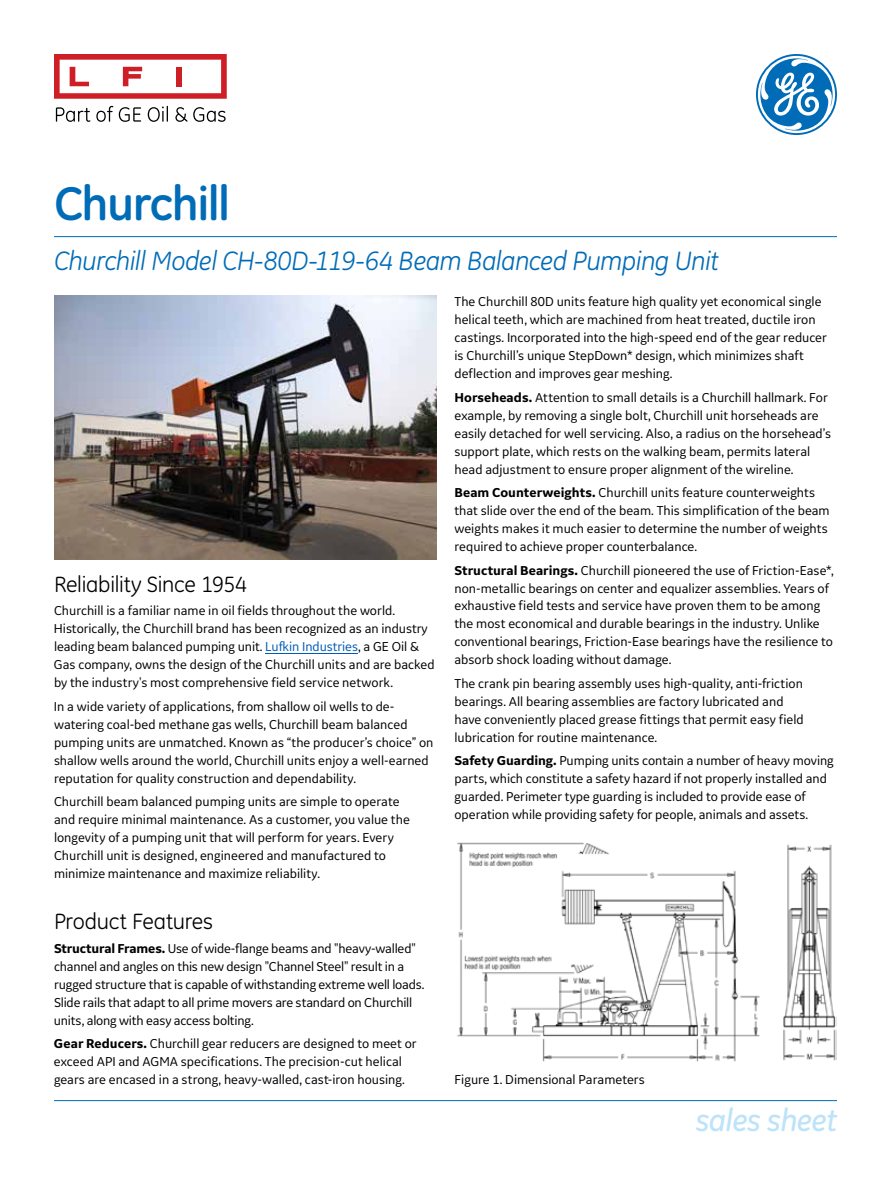
<style>
.page{position:relative;width:891px;height:1188px;background:#fff}
.page>*{position:absolute;margin:0;border:0;box-sizing:border-box;transform-origin:0 0}
.t1{font:700 48px "GE Inspira";letter-spacing:-.03em;color:#006cb7}
.t2{font:italic 500 31.5px "GE Inspira";letter-spacing:-.025em;color:#bce3f9}
.t3{font:italic 27px "GE Inspira";letter-spacing:-.025em;color:#006cb7}
.t4{font:22.5px "GE Inspira";letter-spacing:-.01em;color:#000}
.t5{font:13.5px/18px "GE Inspira Sans";letter-spacing:-.005em;color:#000}
.s1{color:#005cb9}
.s2{font-weight:700}
</style>
<div class="page">
<hr style="left:54px;top:236px;width:783px;height:1px;background:#006cb7">
<hr style="left:54px;top:1100px;width:783px;height:1px;background:#006cb7">
<svg style="left:756px;top:54px;width:81px;height:81px"></svg>
<svg style="left:56px;top:107px;width:34px;height:15px"></svg>
<svg style="left:96px;top:106px;width:17px;height:16px"></svg>
<svg style="left:119px;top:107px;width:22px;height:15px"></svg>
<svg style="left:148px;top:106px;width:20px;height:16px"></svg>
<svg style="left:175px;top:107px;width:51px;height:15px"></svg>
<svg style="left:54px;top:54px;width:173px;height:45px"></svg>
<div style="left:176px;top:67px;width:6px;height:19px;background:#cf1f26"></div>
<img style="left:54px;top:296px;width:382px;height:263px">
<img style="left:457px;top:842px;width:303px;height:220px">
<img style="left:783px;top:844px;width:54px;height:217px">
<hr style="left:265px;top:654px;width:93px;height:1px;background:#005cb9">
<h1 class="t1" style="left:54px;top:173px;width:178px">Churchill</h1>
<h2 class="t3" style="left:54px;top:245px;width:666px">Churchill Model CH-80D-119-64 Beam Balanced Pumping Unit</h2>
<p class="t4" style="left:54px;top:571px;width:194px">Reliability Since 1954</p>
<p class="t5" style="left:54px;top:602px;width:382px">Churchill is a familiar name in oil fields throughout the world.<br>Historically, the Churchill brand has been recognized as an industry leading beam balanced pumping unit. <span class="s1">Lufkin Industries</span>, a GE Oil &amp; Gas company, owns the design of the Churchill units and are backed by the industry's most comprehensive field service network.</p>
<p class="t5" style="left:54px;top:697px;width:381px">In a wide variety of applications, from shallow oil wells to de&shy;watering coal-bed methane gas wells, Churchill beam balanced pumping units are unmatched. Known as “the producer’s choice” on shallow wells around the world, Churchill units enjoy a well-earned reputation for quality construction and dependability.</p>
<p class="t5" style="left:54px;top:792px;width:357px">Churchill beam balanced pumping units are simple to operate and require minimal maintenance. As a customer, you value the longevity of a pumping unit that will perform for years. Every Churchill unit is designed, engineered and manufactured to minimize maintenance and maximize reliability.</p>
<p class="t4" style="left:54px;top:908px;width:161px">Product Features</p>
<p class="t5" style="left:54px;top:939px;width:372px"><span class="s2">Structural Frames.</span> Use of wide-flange beams and "heavy-walled" channel and angles on this new design "Channel Steel" result in a rugged structure that is capable of withstanding extreme well loads.<br>Slide rails that adapt to all prime movers are standard on Churchill units, along with easy access bolting.</p>
<p class="t5" style="left:54px;top:1034px;width:364px"><span class="s2">Gear Reducers.</span> Churchill gear reducers are designed to meet or exceed API and AGMA specifications. The precision-cut helical gears are encased in a strong, heavy-walled, cast-iron housing.</p>
<p class="t5" style="left:455px;top:293px;width:374px">The Churchill 80D units feature high quality yet economical single helical teeth, which are machined from heat treated, ductile iron castings. Incorporated into the high-speed end of the gear reducer is Churchill’s unique StepDown* design, which minimizes shaft deflection and improves gear meshing.</p>
<p class="t5" style="left:455px;top:388px;width:378px"><span class="s2">Horseheads.</span> Attention to small details is a Churchill hallmark. For example, by removing a single bolt, Churchill unit horseheads are easily detached for well servicing. Also, a radius on the horsehead’s support plate, which rests on the walking beam, permits lateral head adjustment to ensure proper alignment of the wireline.</p>
<p class="t5" style="left:455px;top:483px;width:377px"><span class="s2">Beam Counterweights.</span> Churchill units feature counterweights that slide over the end of the beam. This simplification of the beam weights makes it much easier to determine the number of weights required to achieve proper counterbalance.</p>
<p class="t5" style="left:455px;top:561px;width:381px"><span class="s2">Structural Bearings.</span> Churchill pioneered the use of Friction-Ease*, non-metallic bearings on center and equalizer assemblies. Years of exhaustive field tests and service have proven them to be among the most economical and durable bearings in the industry. Unlike conventional bearings, Friction-Ease bearings have the resilience to absorb shock loading without damage.</p>
<p class="t5" style="left:455px;top:674px;width:351px">The crank pin bearing assembly uses high-quality, anti-friction bearings. All bearing assemblies are factory lubricated and have conveniently placed grease fittings that permit easy field lubrication for routine maintenance.</p>
<p class="t5" style="left:455px;top:751px;width:381px"><span class="s2">Safety Guarding.</span> Pumping units contain a number of heavy moving parts, which constitute a safety hazard if not properly installed and guarded. Perimeter type guarding is included to provide ease of operation while providing safety for people, animals and assets.</p>
<p class="t5" style="left:454px;top:1070px;width:192px">Figure 1. Dimensional Parameters</p>
<h1 class="t2" style="left:695px;top:1102px;width:143px">sales sheet</h1>
</div>
